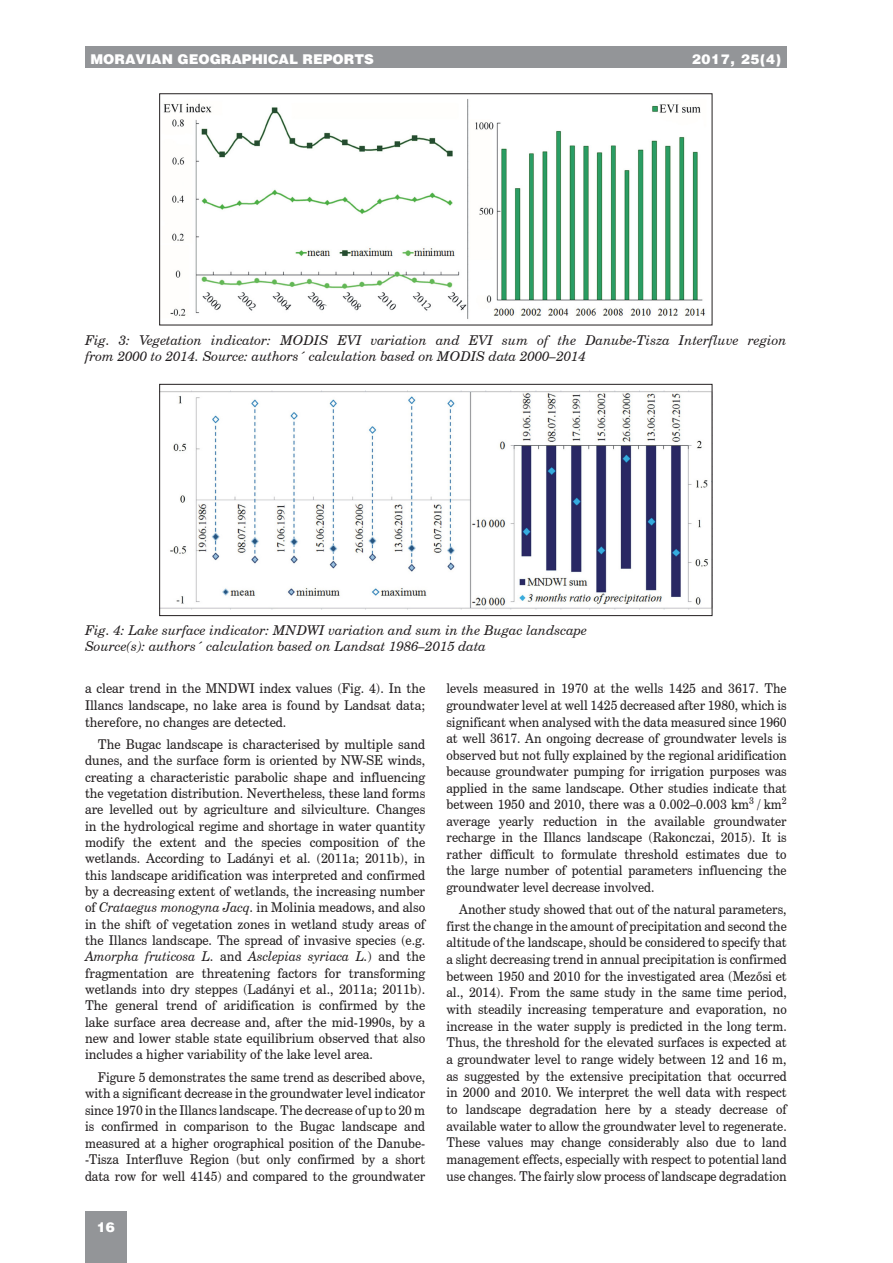
<style>
.page{position:relative;width:893px;height:1263px;background:#fff}
.page>*{position:absolute;margin:0;border:0;box-sizing:border-box;transform-origin:0 0}
.MGR-NEW-basictext{font:13.5px/16.5px "Century Schoolbook CE";color:#231f20;text-align:justify;scale:.92 1}
.MGR-NEW-basictext-2{font:13.5px/16.4px "Century Schoolbook CE";color:#231f20;text-align:justify;scale:.94 1}
.MGR-popisobrazku{font:italic 13.5px/16.2px "Century Schoolbook CE";color:#231f20}
.t1{font:900 13.5px "Switzerland";color:#fff}
.s1{font-style:italic}
</style>
<div class="page">
<div style="left:85px;top:47px;width:702px;height:21px;background:#939598"></div>
<div style="left:85px;top:1212px;width:42px;height:51px;background:#939598"></div>
<img style="left:163px;top:99px;width:542px;height:220px">
<img style="left:161px;top:390px;width:549px;height:220px">
<div style="left:159px;top:384px;width:553px;height:232px;border:1px solid #231f20"></div>
<p class="t1" style="left:91px;top:51px;width:285px">MORAVIAN GEOGRAPHICAL REPORTS</p>
<p class="t1" style="left:692px;top:51px;width:91px">2017, 25(4)</p>
<p class="MGR-popisobrazku" style="left:85px;top:332px;width:703px">Fig. 3: Vegetation indicator: MODIS EVI variation and EVI sum of the Danube-Tisza Interfluve region from 2000 to 2014. Source: authors´ calculation based on MODIS data 2000–2014</p>
<p class="MGR-popisobrazku" style="left:85px;top:621px;width:504px">Fig. 4: Lake surface indicator: MNDWI variation and sum in the Bugac landscape</p>
<p class="MGR-popisobrazku" style="left:85px;top:638px;width:402px">Source(s): authors´ calculation based on Landsat 1986–2015 data</p>
<p class="MGR-NEW-basictext-2" style="left:85px;top:680px;width:363px">a clear trend in the MNDWI index values (Fig. 4). In the Illancs landscape, no lake area is found by Landsat data; therefore, no changes are detected.</p>
<p class="MGR-NEW-basictext-2" style="left:85px;top:736px;width:363px;text-indent:13px">The Bugac landscape is characterised by multiple sand dunes, and the surface form is oriented by NW-SE winds, creating a characteristic parabolic shape and influencing the vegetation distribution. Nevertheless, these land forms are levelled out by agriculture and silviculture. Changes in the hydrological regime and shortage in water quantity modify the extent and the species composition of the wetlands. According to Ladányi et al. (2011a; 2011b), in this landscape aridification was interpreted and confirmed by a decreasing extent of wetlands, the increasing number of <span class="s1">Crataegus monogyna Jacq.</span> in Molinia meadows, and also in the shift of vegetation zones in wetland study areas of the Illancs landscape. The spread of invasive species (e.g.<br><span class="s1">Amorpha fruticosa L.</span> and <span class="s1">Asclepias syriaca L.</span>) and the fragmentation are threatening factors for transforming wetlands into dry steppes (Ladányi et al., 2011a; 2011b).<br>The general trend of aridification is confirmed by the lake surface area decrease and, after the mid-1990s, by a new and lower stable state equilibrium observed that also includes a higher variability of the lake level area.</p>
<p class="MGR-NEW-basictext" style="left:85px;top:1069px;width:371px;text-indent:13px">Figure 5 demonstrates the same trend as described above, with a significant decrease in the groundwater level indicator since 1970 in the Illancs landscape. The decrease of up to 20 m is confirmed in comparison to the Bugac landscape and measured at a higher orographical position of the Danube--Tisza Interfluve Region (but only confirmed by a short data row for well 4145) and compared to the groundwater</p>
<p class="t1" style="left:97px;top:1219px;width:20px">16</p>
<p class="MGR-NEW-basictext" style="left:446px;top:680px;width:371px">levels measured in 1970 at the wells 1425 and 3617. The groundwater level at well 1425 decreased after 1980, which is significant when analysed with the data measured since 1960 at well 3617. An ongoing decrease of groundwater levels is observed but not fully explained by the regional aridification because groundwater pumping for irrigation purposes was applied in the same landscape. Other studies indicate that between 1950 and 2010, there was a 0.002–0.003 km<sup>3</sup> / km<sup>2 </sup>average yearly reduction in the available groundwater recharge in the Illancs landscape (Rakonczai, 2015). It is rather difficult to formulate threshold estimates due to the large number of potential parameters influencing the groundwater level decrease involved.</p>
<p class="MGR-NEW-basictext" style="left:446px;top:901px;width:371px;text-indent:13px">Another study showed that out of the natural parameters, first the change in the amount of precipitation and second the altitude of the landscape, should be considered to specify that a slight decreasing trend in annual precipitation is confirmed between 1950 and 2010 for the investigated area (Mezősi et al., 2014). From the same study in the same time period, with steadily increasing temperature and evaporation, no increase in the water supply is predicted in the long term.<br>Thus, the threshold for the elevated surfaces is expected at a groundwater level to range widely between 12 and 16 m, as suggested by the extensive precipitation that occurred in 2000 and 2010. We interpret the well data with respect to landscape degradation here by a steady decrease of available water to allow the groundwater level to regenerate.<br>These values may change considerably also due to land management effects, especially with respect to potential land use changes. The fairly slow process of landscape degradation</p>
</div>
